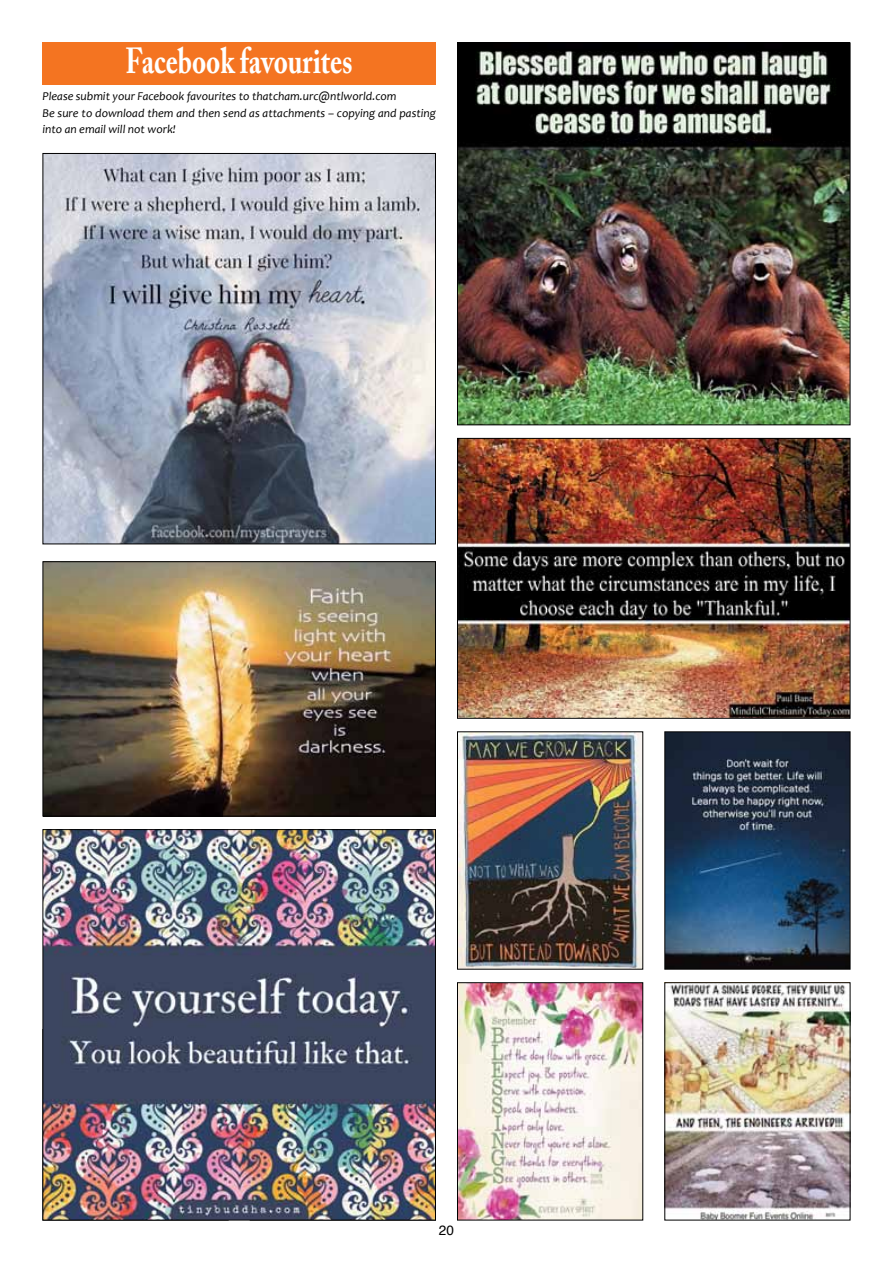
<style>
.page{position:relative;width:893px;height:1263px;background:#fff}
.page>*{position:absolute;margin:0;border:0;box-sizing:border-box;transform-origin:0 0}
.t1{font:700 36px "Adobe Caslon Pro";color:#fff;scale:.75 1}
.t2{font:13.5px "Helvetica";color:#000}
.t3{font:italic 12px/16.5px "Candara";color:#000}
</style>
<div class="page">
<img style="left:459px;top:440px;width:389px;height:277px">
<div style="left:457px;top:438px;width:393px;height:281px;border:1px solid #000"></div>
<img style="left:459px;top:984px;width:182px;height:234px">
<div style="left:457px;top:982px;width:186px;height:238px;border:1px solid #000"></div>
<div style="left:43px;top:43px;width:393px;height:42px;background:#f47421"></div>
<img style="left:666px;top:984px;width:182px;height:234px">
<div style="left:664px;top:982px;width:186px;height:238px;border:1px solid #000"></div>
<img style="left:45px;top:155px;width:389px;height:387px">
<div style="left:43px;top:153px;width:393px;height:391px;border:1px solid #000"></div>
<img style="left:45px;top:563px;width:389px;height:251px">
<div style="left:43px;top:561px;width:393px;height:255px;border:1px solid #000"></div>
<img style="left:459px;top:733px;width:182px;height:234px">
<img style="left:666px;top:733px;width:182px;height:234px">
<div style="left:664px;top:731px;width:186px;height:238px;border:1px solid #000"></div>
<img style="left:45px;top:831px;width:389px;height:387px">
<div style="left:43px;top:829px;width:393px;height:391px;border:1px solid #000"></div>
<img style="left:459px;top:45px;width:389px;height:378px">
<div style="left:457px;top:43px;width:393px;height:382px;border:1px solid #000"></div>
<h1 class="t1" style="left:126px;top:47px;width:304px">Facebook favourites</h1>
<p class="t3" style="left:43px;top:88px;width:395px">Please submit your Facebook favourites to thatcham.urc@ntlworld.com<br>Be sure to download them and then send as attachments – copying and pasting into an email will not work!</p>
<p class="t2" style="left:439px;top:1224px;width:17px">20</p>
</div>
